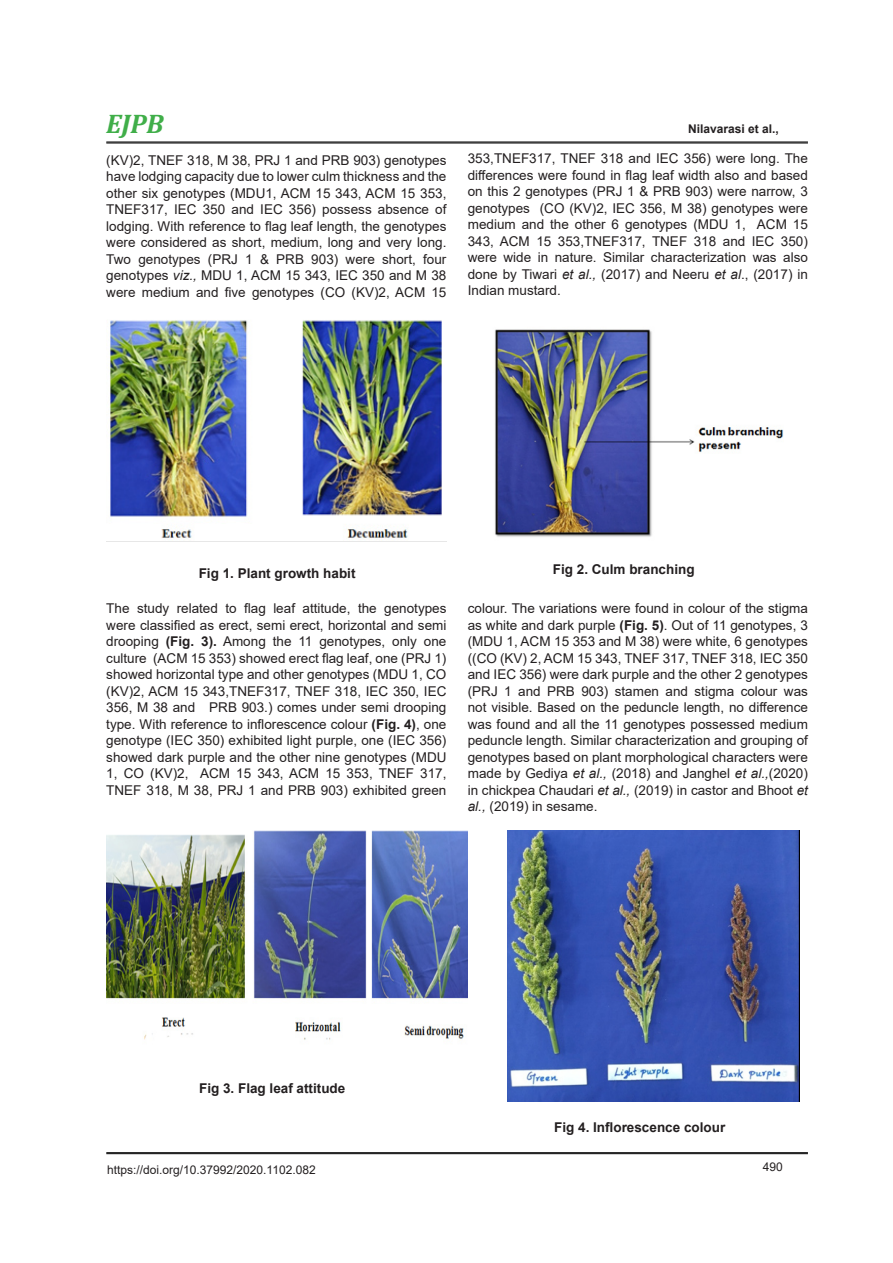
<style>
.page{position:relative;width:893px;height:1263px;background:#fff}
.page>*{position:absolute;margin:0;border:0;box-sizing:border-box;transform-origin:0 0}
.t1{font:italic 700 27px "Cambria";color:#40ae49}
.body_text{font:13.5px/16.5px "Arial";color:#231f20;text-align:justify}
.Table_title{font:700 13.5px "Arial";color:#231f20}
.t2{font:12px "Arial";color:#231f20}
.t3{font:700 12px "Arial";color:#231f20}
.s1{font-style:italic}
.s2{font-weight:700}
</style>
<div class="page">
<hr style="left:106px;top:1152px;width:702px;height:1px;background:#000">
<hr style="left:106px;top:1153px;width:702px;height:1px;background:#000">
<hr style="left:106px;top:142px;width:702px;height:1px;background:#000">
<hr style="left:106px;top:143px;width:702px;height:1px;background:#000">
<img style="left:110px;top:320px;width:332px;height:221px">
<img style="left:495px;top:329px;width:289px;height:208px">
<img style="left:507px;top:831px;width:292px;height:270px">
<img style="left:106px;top:831px;width:362px;height:209px">
<h1 class="t1" style="left:106px;top:105px;width:59px">EJPB</h1>
<p class="t3" style="left:688px;top:121px;width:92px">Nilavarasi et al.,</p>
<p class="body_text" style="left:106px;top:152px;width:342px">(KV)2, TNEF 318, M 38, PRJ 1 and PRB 903) genotypes have lodging capacity due to lower culm thickness and the other six genotypes (MDU1, ACM 15 343, ACM 15 353, TNEF317, IEC 350 and IEC 356) possess absence of lodging. With reference to flag leaf length, the genotypes were considered as short, medium, long and very long.<br>Two genotypes (PRJ 1 &amp; PRB 903) were short, four genotypes <span class="s1">viz.,</span> MDU 1, ACM 15 343, IEC 350 and M 38 were medium and five genotypes (CO (KV)2, ACM 15</p>
<p class="body_text" style="left:468px;top:150px;width:342px">353,TNEF317, TNEF 318 and IEC 356) were long. The differences were found in flag leaf width also and based on this 2 genotypes (PRJ 1 &amp; PRB 903) were narrow, 3 genotypes (CO (KV)2, IEC 356, M 38) genotypes were medium and the other 6 genotypes (MDU 1, ACM 15<br>343, ACM 15 353,TNEF317, TNEF 318 and IEC 350) were wide in nature. Similar characterization was also done by Tiwari <span class="s1">et al.,</span> (2017) and Neeru <span class="s1">et al</span>., (2017) in Indian mustard.</p>
<p class="Table_title" style="left:199px;top:564px;width:158px">Fig 1. Plant growth habit</p>
<p class="Table_title" style="left:553px;top:560px;width:143px">Fig 2. Culm branching</p>
<p class="body_text" style="left:106px;top:600px;width:342px">The study related to flag leaf attitude, the genotypes were classified as erect, semi erect, horizontal and semi drooping <span class="s2">(Fig. 3).</span> Among the 11 genotypes, only one culture (ACM 15 353) showed erect flag leaf, one (PRJ 1) showed horizontal type and other genotypes (MDU 1, CO (KV)2, ACM 15 343,TNEF317, TNEF 318, IEC 350, IEC 356, M 38 and PRB 903.) comes under semi drooping type. With reference to inflorescence colour <span class="s2">(Fig. 4)</span>, one genotype (IEC 350) exhibited light purple, one (IEC 356) showed dark purple and the other nine genotypes (MDU 1, CO (KV)2, ACM 15 343, ACM 15 353, TNEF 317, TNEF 318, M 38, PRJ 1 and PRB 903) exhibited green</p>
<p class="body_text" style="left:468px;top:600px;width:342px">colour. The variations were found in colour of the stigma as white and dark purple <span class="s2">(Fig. 5)</span>. Out of 11 genotypes, 3 (MDU 1, ACM 15 353 and M 38) were white, 6 genotypes ((CO (KV) 2, ACM 15 343, TNEF 317, TNEF 318, IEC 350 and IEC 356) were dark purple and the other 2 genotypes (PRJ 1 and PRB 903) stamen and stigma colour was not visible. Based on the peduncle length, no difference was found and all the 11 genotypes possessed medium peduncle length. Similar characterization and grouping of genotypes based on plant morphological characters were made by Gediya <span class="s1">et al.,</span> (2018) and Janghel <span class="s1">et al.,</span>(2020) in chickpea Chaudari <span class="s1">et al.,</span> (2019) in castor and Bhoot <span class="s1">et al.,</span> (2019) in sesame.</p>
<p class="Table_title" style="left:199px;top:1078px;width:148px">Fig 3. Flag leaf attitude</p>
<p class="Table_title" style="left:554px;top:1117px;width:173px">Fig 4. Inflorescence colour</p>
<p class="t2" style="left:107px;top:1161px;width:210px">https://doi.org/10.37992/2020.1102.082</p>
<p class="t2" style="left:763px;top:1158px;width:22px">490</p>
</div>
